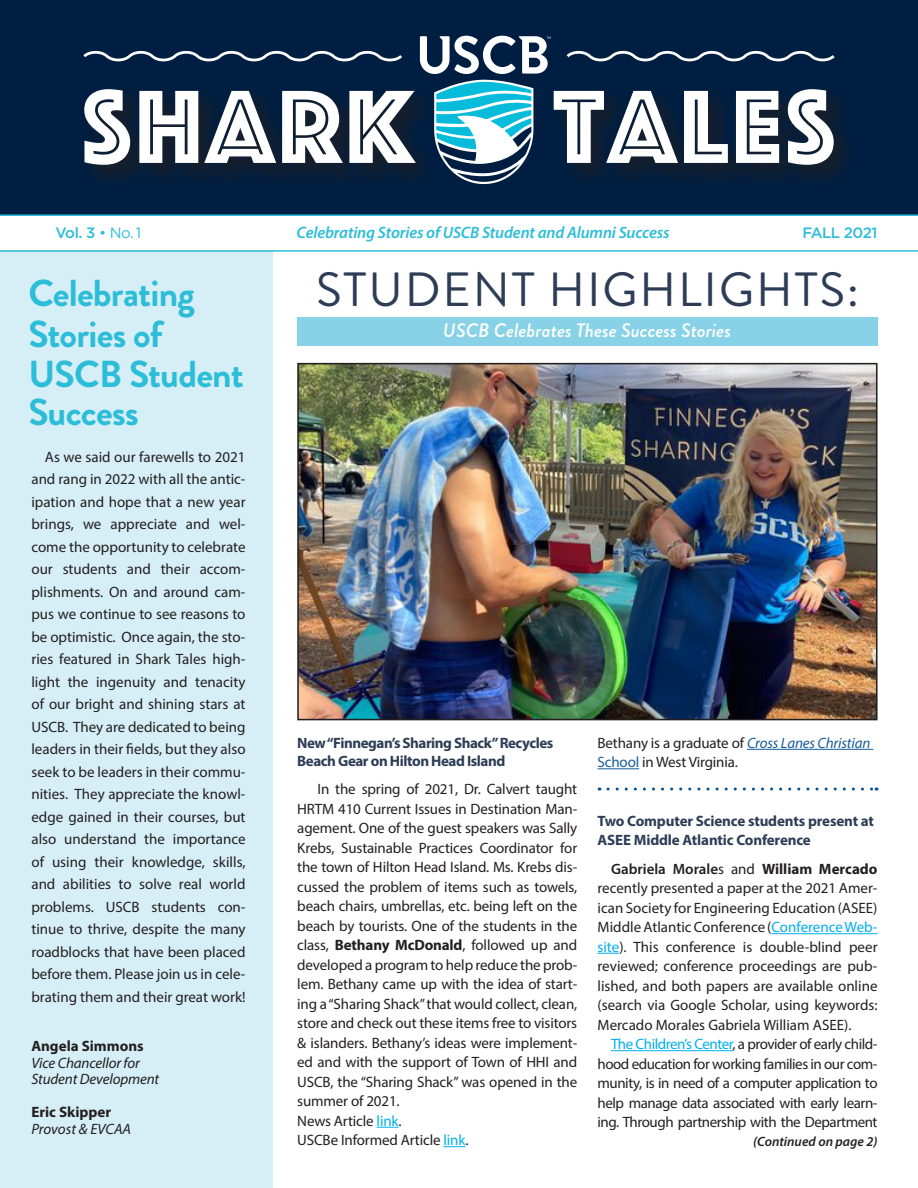
<style>
.page{position:relative;width:918px;height:1188px;background:#fff}
.page>*{position:absolute;margin:0;border:0;box-sizing:border-box;transform-origin:0 0}
.Text{font:48px "Brandon Grotesque";letter-spacing:.04em;color:#2d3d56}
.Text-2{font:700 37.5px/39.5px "Brandon Grotesque";letter-spacing:-.02em;color:#2cbdd8}
.t1{font:italic 500 19.5px "Brandon Grotesque";color:#fff}
.t2{font:italic 600 16.5px "Myriad Pro";letter-spacing:-.01em;color:#2cbdd8}
.Text-3{font:15px/19.5px "Myriad Pro";letter-spacing:-.01em;color:#231f20;text-align:justify}
.Text-4{font:700 15px/18px "Myriad Pro";letter-spacing:-.025em;color:#2d3d56}
.Text-5{font:italic 15px "Myriad Pro";letter-spacing:-.01em;color:#231f20}
.Text-6{font:700 15px "Myriad Pro";color:#231f20}
.t3{font:500 15px "Gotham";letter-spacing:-.03em;color:#2cbdd8}
.t4{font:italic 600 13.5px "Myriad Pro";color:#231f20}
.s1{font-weight:400}
.s2{font-weight:700}
.s3{color:#00aeef}
.s4{font-style:italic;color:#175d9e}
.s5{color:#175d9e}
.s6{font-weight:600}
</style>
<div class="page">
<div style="left:297px;top:317px;width:581px;height:29px;background:#87d2e6"></div>
<div style="left:0;top:251px;width:272px;height:937px;background:#d6eef6"></div>
<hr style="left:0;top:250px;width:918px;height:2px;background:#2cbdd8">
<svg style="left:377px;top:1127px;width:22px;height:1px"></svg>
<svg style="left:443px;top:1146px;width:22px;height:1px"></svg>
<hr style="left:747px;top:749px;width:126px;height:1px;background:#175d9e">
<svg style="left:608px;top:788px;width:269px;height:3px"></svg>
<hr style="left:598px;top:768px;width:41px;height:1px;background:#175d9e">
<hr style="left:771px;top:933px;width:107px;height:1px;background:#00aeef">
<svg style="left:598px;top:953px;width:21px;height:1px"></svg>
<hr style="left:611px;top:1050px;width:122px;height:1px;background:#00aeef">
<div style="left:0;top:0;width:918px;height:216px;background:#001e41"></div>
<div style="left:80px;top:85px;width:359px;height:105px;background:#001e40"></div>
<div style="left:549px;top:85px;width:310px;height:105px;background:#001e40"></div>
<svg style="left:80px;top:36px;width:758px;height:148px"></svg>
<img style="left:300px;top:366px;width:575px;height:351px">
<div style="left:297px;top:363px;width:581px;height:357px;border:2px solid #231f20"></div>
<p class="t3" style="left:56px;top:223px;width:87px">Vol. 3 <span class="s1">• No. 1</span></p>
<p class="t2" style="left:297px;top:222px;width:375px">Celebrating Stories of USCB Student and Alumni Success</p>
<p class="t3" style="left:803px;top:223px;width:76px">FALL 2021</p>
<p class="Text-2" style="left:28px;top:274px;width:217px">Celebrating<br>Stories of<br>USCB Student<br>Success</p>
<p class="Text-3" style="left:31px;top:445px;width:216px;line-height:22.5px;text-indent:14px">As we said our farewells to 2021 and rang in 2022 with all the antic&shy;ipation and hope that a new year brings, we appreciate and wel&shy;come the opportunity to celebrate our students and their accom&shy;plishments. On and around cam&shy;pus we continue to see reasons to be optimistic. Once again, the sto&shy;ries featured in Shark Tales high&shy;light the ingenuity and tenacity of our bright and shining stars at USCB. They are dedicated to being leaders in their fields, but they also seek to be leaders in their commu&shy;nities. They appreciate the knowl&shy;edge gained in their courses, but also understand the importance of using their knowledge, skills, and abilities to solve real world problems. USCB students con&shy;tinue to thrive, despite the many roadblocks that have been placed before them. Please join us in cele&shy;brating them and their great work!</p>
<p class="Text-6" style="left:31px;top:1036px;width:114px">Angela Simmons</p>
<p class="Text-5" style="left:31px;top:1053px;width:110px">Vice Chancellor for</p>
<p class="Text-5" style="left:31px;top:1070px;width:129px">Student Development</p>
<p class="Text-6" style="left:31px;top:1102px;width:81px">Eric Skipper</p>
<p class="Text-5" style="left:31px;top:1119px;width:101px">Provost &amp; EVCAA</p>
<p class="Text" style="left:316px;top:257px;width:544px">STUDENT HIGHLIGHTS:</p>
<p class="t1" style="left:443px;top:317px;width:289px">USCB Celebrates These Success Stories</p>
<p class="Text-4" style="left:297px;top:733px;width:258px">New “Finnegan’s Sharing Shack” Recycles<br>Beach Gear on Hilton Head Island</p>
<p class="Text-3" style="left:297px;top:779px;width:282px;text-indent:20px">In the spring of 2021, Dr. Calvert taught HRTM 410 Current Issues in Destination Man&shy;agement. One of the guest speakers was Sally Krebs, Sustainable Practices Coordinator for the town of Hilton Head Island. Ms. Krebs dis&shy;cussed the problem of items such as towels, beach chairs, umbrellas, etc. being left on the beach by tourists. One of the students in the class, <span class="s2">Bethany McDonald</span>, followed up and developed a program to help reduce the prob&shy;lem. Bethany came up with the idea of start&shy;ing a “Sharing Shack” that would collect, clean, store and check out these items free to visitors &amp; islanders. Bethany’s ideas were implement&shy;ed and with the support of Town of HHI and USCB, the “Sharing Shack” was opened in the summer of 2021.</p>
<p class="Text-3" style="left:297px;top:1111px;width:106px">News Article <span class="s3">link</span>.</p>
<p class="Text-3" style="left:297px;top:1130px;width:173px">USCBe Informed Article <span class="s3">link</span>.</p>
<p class="Text-3" style="left:598px;top:733px;width:274px">Bethany is a graduate of <span class="s4">Cross Lanes Christian<br></span><span class="s5">School</span> in West Virginia.</p>
<p class="Text-4" style="left:598px;top:811px;width:278px;line-height:19.5px">Two Computer Science students present at<br>ASEE Middle Atlantic Conference</p>
<p class="Text-3" style="left:598px;top:859px;width:282px;text-indent:14px"><span class="s6">Gabriela Morale</span>s and <span class="s2">William Mercado </span>recently presented a paper at the 2021 Amer&shy;ican Society for Engineering Education (ASEE)<br>Middle Atlantic Conference (<span class="s3">Conference Web&shy;site</span>). This conference is double-blind peer reviewed; conference proceedings are pub&shy;lished, and both papers are available online (search via Google Scholar, using keywords:<br>Mercado Morales Gabriela William ASEE).</p>
<p class="Text-3" style="left:598px;top:1034px;width:282px;text-indent:14px"><span class="s3">The Children’s Center</span>, a provider of early child&shy;hood education for working families in our com&shy;munity, is in need of a computer application to help manage data associated with early learn&shy;ing. Through partnership with the Department</p>
<p class="t4" style="left:753px;top:1133px;width:126px">(Continued on page 2)</p>
</div>
